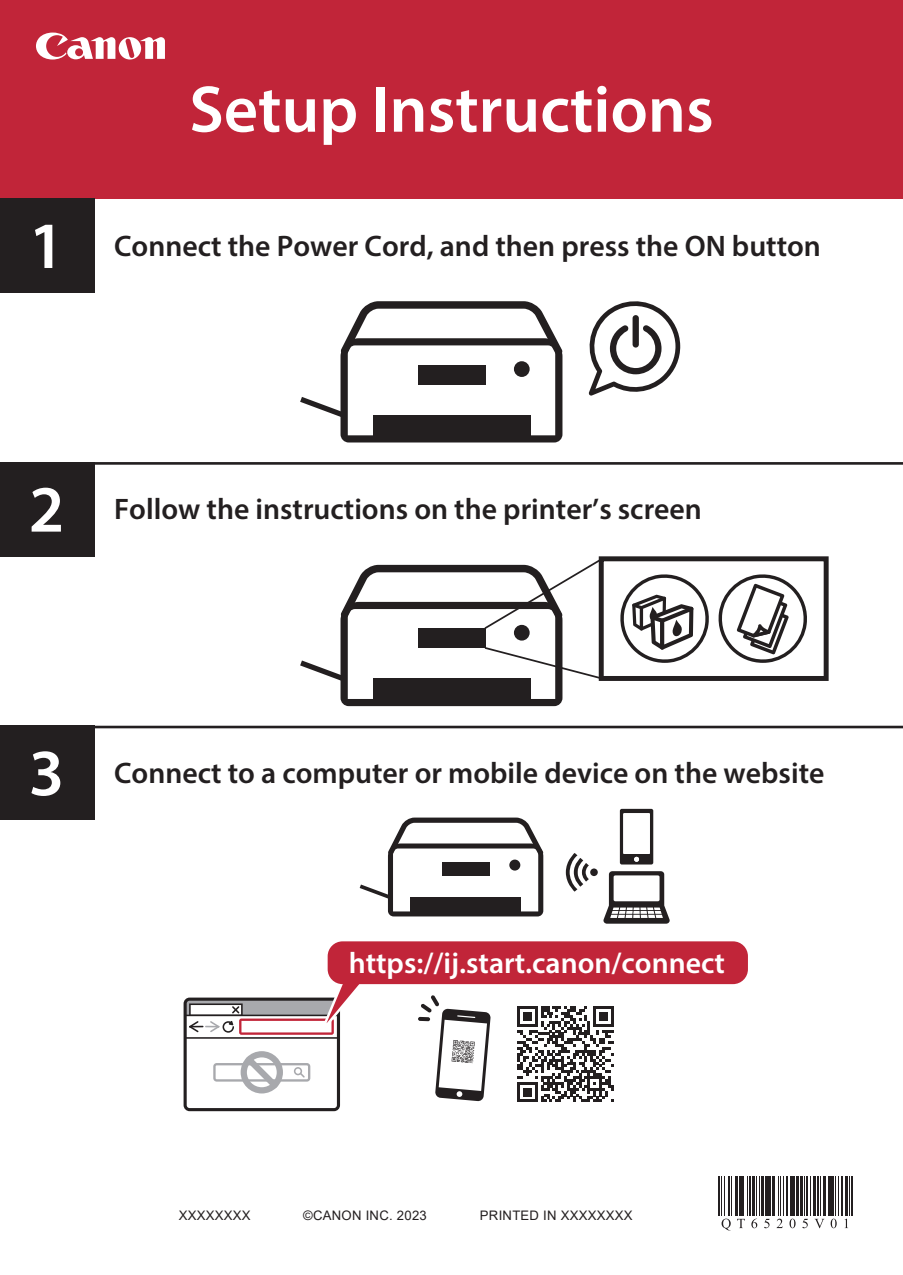
<style>
.page{position:relative;width:903px;height:1275px;background:#fff}
.page>*{position:absolute;margin:0;border:0;box-sizing:border-box;transform-origin:0 0}
.t1{font:600 66.5px "Myriad Pro";color:#fff}
.t2{font:600 29.75px "Myriad Pro";color:#231f20}
.t3{font:600 29.75px "Myriad Pro";color:#fff}
.t4{font:13.12px "Arial";letter-spacing:.02em;color:#231f20}
</style>
<div class="page">
<svg style="left:359px;top:818px;width:184px;height:98px"></svg>
<div style="left:0;top:0;width:903px;height:198px;background:#c12539"></div>
<div style="left:0;top:198px;width:94px;height:95px;background:#231f20"></div>
<div style="left:0;top:462px;width:94px;height:94px;background:#231f20"></div>
<div style="left:0;top:726px;width:94px;height:94px;background:#231f20"></div>
<svg style="left:36px;top:33px;width:129px;height:27px"></svg>
<svg style="left:588px;top:301px;width:92px;height:95px"></svg>
<div style="left:632px;top:315px;width:7px;height:33px;background:#231f20;border-radius:3px"></div>
<svg style="left:300px;top:557px;width:299px;height:149px"></svg>
<div style="left:599px;top:556px;width:229px;height:125px;border:5px solid #231f20"></div>
<svg style="left:620px;top:574px;width:89px;height:89px"></svg>
<svg style="left:718px;top:574px;width:89px;height:89px"></svg>
<svg style="left:566px;top:853px;width:23px;height:39px"></svg>
<div style="left:590px;top:868px;width:8px;height:8px;background:#231f20;border-radius:50%"></div>
<svg style="left:603px;top:871px;width:67px;height:53px"></svg>
<div style="left:614px;top:875px;width:45px;height:26px;background:#fff;border-radius:2px"></div>
<svg style="left:620px;top:809px;width:33px;height:55px"></svg>
<svg style="left:184px;top:961px;width:199px;height:150px"></svg>
<div style="left:328px;top:941px;width:420px;height:43px;background:#c12539;border-radius:15px"></div>
<svg style="left:300px;top:301px;width:263px;height:141px"></svg>
<hr style="left:0;top:462px;width:903px;height:3px;background:#231f20">
<hr style="left:0;top:726px;width:903px;height:2px;background:#231f20">
<svg style="left:517px;top:1006px;width:96px;height:96px"></svg>
<svg style="left:418px;top:995px;width:73px;height:106px"></svg>
<hr style="left:718px;top:1176px;width:2px;height:39px;background:#231f20">
<hr style="left:721px;top:1176px;width:1px;height:39px;background:#231f20">
<hr style="left:724px;top:1176px;width:1px;height:39px;background:#231f20">
<hr style="left:728px;top:1176px;width:2px;height:39px;background:#231f20">
<hr style="left:731px;top:1176px;width:1px;height:39px;background:#231f20">
<hr style="left:735px;top:1176px;width:3px;height:39px;background:#231f20">
<hr style="left:739px;top:1176px;width:1px;height:39px;background:#231f20">
<hr style="left:741px;top:1176px;width:3px;height:39px;background:#231f20">
<hr style="left:747px;top:1176px;width:1px;height:39px;background:#231f20">
<hr style="left:749px;top:1176px;width:1px;height:39px;background:#231f20">
<hr style="left:753px;top:1176px;width:2px;height:39px;background:#231f20">
<hr style="left:756px;top:1176px;width:1px;height:39px;background:#231f20">
<hr style="left:759px;top:1176px;width:1px;height:39px;background:#231f20">
<hr style="left:761px;top:1176px;width:2px;height:39px;background:#231f20">
<hr style="left:765px;top:1176px;width:3px;height:39px;background:#231f20">
<hr style="left:769px;top:1176px;width:2px;height:39px;background:#231f20">
<hr style="left:772px;top:1176px;width:3px;height:39px;background:#231f20">
<hr style="left:778px;top:1176px;width:1px;height:39px;background:#231f20">
<hr style="left:780px;top:1176px;width:1px;height:39px;background:#231f20">
<hr style="left:783px;top:1176px;width:1px;height:39px;background:#231f20">
<hr style="left:786px;top:1176px;width:2px;height:39px;background:#231f20">
<hr style="left:790px;top:1176px;width:1px;height:39px;background:#231f20">
<hr style="left:792px;top:1176px;width:3px;height:39px;background:#231f20">
<hr style="left:796px;top:1176px;width:3px;height:39px;background:#231f20">
<hr style="left:800px;top:1176px;width:3px;height:39px;background:#231f20">
<hr style="left:804px;top:1176px;width:1px;height:39px;background:#231f20">
<hr style="left:806px;top:1176px;width:1px;height:39px;background:#231f20">
<hr style="left:810px;top:1176px;width:1px;height:39px;background:#231f20">
<hr style="left:813px;top:1176px;width:3px;height:39px;background:#231f20">
<hr style="left:817px;top:1176px;width:1px;height:39px;background:#231f20">
<hr style="left:820px;top:1176px;width:1px;height:39px;background:#231f20">
<hr style="left:823px;top:1176px;width:3px;height:39px;background:#231f20">
<hr style="left:828px;top:1176px;width:1px;height:39px;background:#231f20">
<hr style="left:830px;top:1176px;width:4px;height:39px;background:#231f20">
<hr style="left:835px;top:1176px;width:1px;height:39px;background:#231f20">
<hr style="left:838px;top:1176px;width:1px;height:39px;background:#231f20">
<hr style="left:841px;top:1176px;width:1px;height:39px;background:#231f20">
<hr style="left:845px;top:1176px;width:3px;height:39px;background:#231f20">
<hr style="left:849px;top:1176px;width:1px;height:39px;background:#231f20">
<hr style="left:851px;top:1176px;width:2px;height:39px;background:#231f20">
<svg style="left:721px;top:1219px;width:10px;height:12px"></svg>
<svg style="left:737px;top:1219px;width:8px;height:9px"></svg>
<svg style="left:751px;top:1219px;width:6px;height:9px"></svg>
<svg style="left:764px;top:1219px;width:6px;height:9px"></svg>
<svg style="left:776px;top:1219px;width:7px;height:9px"></svg>
<svg style="left:789px;top:1219px;width:6px;height:9px"></svg>
<svg style="left:802px;top:1219px;width:6px;height:9px"></svg>
<svg style="left:814px;top:1219px;width:10px;height:9px"></svg>
<svg style="left:830px;top:1219px;width:7px;height:9px"></svg>
<svg style="left:844px;top:1219px;width:4px;height:9px"></svg>
<h1 class="t1" style="left:29px;top:203px;width:37px">1</h1>
<h1 class="t1" style="left:189px;top:67px;width:526px">Setup Instructions</h1>
<p class="t2" style="left:114px;top:227px;width:708px">Connect the Power Cord, and then press the ON button</p>
<h1 class="t1" style="left:29px;top:467px;width:37px">2</h1>
<p class="t2" style="left:114px;top:490px;width:589px">Follow the instructions on the printer s’ screen</p>
<h1 class="t1" style="left:29px;top:731px;width:37px">3</h1>
<p class="t2" style="left:114px;top:754px;width:712px">Connect to a computer or mobile device on the website</p>
<p class="t3" style="left:349px;top:944px;width:378px">https:// .i j start.canon/connect</p>
<p class="t4" style="left:179px;top:1206px;width:73px">XXXXXXXX</p>
<p class="t4" style="left:303px;top:1206px;width:125px">©CANON INC. 2023</p>
<p class="t4" style="left:480px;top:1206px;width:154px">PRINTED IN XXXXXXXX</p>
</div>
